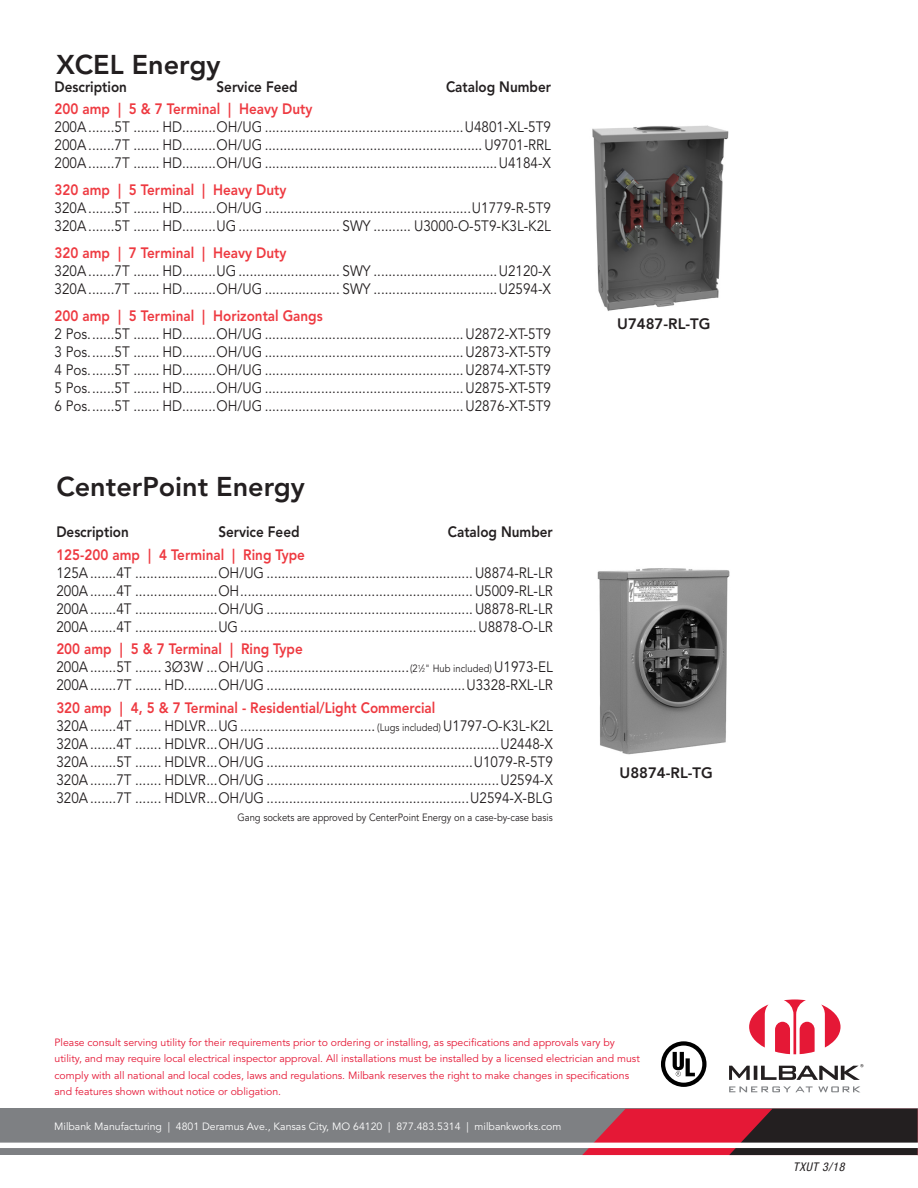
<style>
.page{position:relative;width:918px;height:1188px;background:#fff}
.page>*{position:absolute;margin:0;border:0;box-sizing:border-box;transform-origin:0 0}
.t1{font:800 27px "Avenir LT Std";color:#231f20}
.t2{font:15px/18px "Avenir LT Std";color:#231f20;scale:.9 1}
.t3{font:800 15px "Avenir LT Std";color:#ee3a41;scale:.9 1}
.t4{font:800 15px "Avenir LT Std";color:#231f20;scale:.9 1}
.t5{font:800 15px "Avenir LT Std";color:#231f20}
.t6{font:italic condensed 12px "Helvetica Neue LT Std";letter-spacing:.05em;color:#231f20}
.t7{font:10.5px/16.5px "Avenir LT Std";color:#e51836}
.t8{font:10.5px "Avenir LT Std";color:#fff}
.t9{font:10.5px "Avenir LT Std";color:#231f20;scale:.9 1}
.s1{font-weight:800;color:#ee3a41}
.s2{font-size:10.5px}
.s3{font-size:5.7px}
</style>
<div class="page">
<div style="left:0;top:1109px;width:918px;height:46px;background:#7e8083"></div>
<div style="left:0;top:1142px;width:918px;height:6px;background:#fff"></div>
<svg style="left:749px;top:999px;width:92px;height:55px"></svg>
<svg style="left:729px;top:1086px;width:131px;height:6px"></svg>
<svg style="left:729px;top:1064px;width:134px;height:16px"></svg>
<svg style="left:661px;top:1041px;width:46px;height:46px"></svg>
<svg style="left:582px;top:1109px;width:336px;height:46px"></svg>
<img style="left:592px;top:125px;width:137px;height:186px">
<img style="left:597px;top:568px;width:133px;height:187px">
<h1 class="t1" style="left:56px;top:49px;width:166px">XCEL Energy</h1>
<p class="t4" style="left:55px;top:78px;width:82px">Description</p>
<p class="t4" style="left:217px;top:78px;width:92px">Service Feed</p>
<p class="t4" style="left:446px;top:78px;width:118px">Catalog Number</p>
<p class="t3" style="left:55px;top:100px;width:288px">200 amp | 5 &amp; 7 Terminal | Heavy Duty</p>
<p class="t2" style="left:55px;top:119px;width:553px;text-align:justify">200A.......5T ....... HD.........OH/UG .....................................................U4801-XL-5T9<br>200A.......7T ....... HD.........OH/UG .......................................................... U9701-RRL 200A.......7T ....... HD.........OH/UG ..............................................................U4184-X</p>
<p class="t3" style="left:55px;top:181px;width:259px">320 amp | 5 Terminal | Heavy Duty</p>
<p class="t2" style="left:55px;top:200px;width:553px">320A.......5T ....... HD.........OH/UG .......................................................U1779-R-5T9<br>320A.......5T ....... HD.........UG ........................... SWY .......... U3000-O-5T9-K3L-K2L</p>
<p class="t3" style="left:55px;top:244px;width:259px">320 amp | 7 Terminal | Heavy Duty</p>
<p class="t2" style="left:55px;top:263px;width:553px">320A.......7T ....... HD.........UG ........................... SWY .................................U2120-X<br>320A.......7T ....... HD.........OH/UG .................... SWY .................................U2594-X</p>
<p class="t3" style="left:55px;top:307px;width:299px">200 amp | 5 Terminal | Horizontal Gangs</p>
<p class="t2" style="left:55px;top:326px;width:553px;text-align:justify">2 Pos.......5T ....... HD.........OH/UG .....................................................U2872-XT-5T9<br>3 Pos.......5T ....... HD.........OH/UG .....................................................U2873-XT-5T9<br>4 Pos.......5T ....... HD.........OH/UG .....................................................U2874-XT-5T9<br>5 Pos.......5T ....... HD.........OH/UG .....................................................U2875-XT-5T9<br>6 Pos.......5T ....... HD.........OH/UG .....................................................U2876-XT-5T9</p>
<h1 class="t1" style="left:56px;top:471px;width:250px">CenterPoint Energy</h1>
<p class="t4" style="left:56px;top:523px;width:82px">Description</p>
<p class="t4" style="left:218px;top:523px;width:92px">Service Feed</p>
<p class="t4" style="left:448px;top:523px;width:118px">Catalog Number</p>
<p class="t3" style="left:56px;top:546px;width:278px">125-200 amp | 4 Terminal | Ring Type</p>
<p class="t2" style="left:56px;top:564px;width:553px;text-align:justify">125A.......4T ......................OH/UG ....................................................... U8874-RL-LR 200A.......4T ......................OH.............................................................. U5009-RL-LR 200A.......4T ......................OH/UG ....................................................... U8878-RL-LR 200A.......4T ......................UG ...............................................................U8878-O-LR</p>
<p class="t2" style="left:56px;top:640px;width:553px"><span class="s1">200 amp | 5 &amp; 7 Terminal | Ring Type<br></span>200A.......5T ....... 3Ø3W ...OH/UG ......................................<span class="s2">(2</span><sup>1</sup><span class="s2">⁄</span><span class="s3">2</span><span class="s2">" Hub included)</span> U1973-EL<br>200A.......7T ....... HD.........OH/UG .....................................................U3328-RXL-LR</p>
<p class="t2" style="left:56px;top:699px;width:553px"><span class="s1">320 amp | 4, 5 &amp; 7 Terminal - Residential/Light Commercial<br></span>320A.......4T ....... HDLVR...UG .................................... <span class="s2">(Lugs included)</span> U1797-O-K3L-K2L 320A.......4T ....... HDLVR...OH/UG ..............................................................U2448-X 320A.......5T ....... HDLVR...OH/UG .......................................................U1079-R-5T9<br>320A.......7T ....... HDLVR...OH/UG ..............................................................U2594-X 320A.......7T ....... HDLVR...OH/UG ......................................................U2594-X-BLG</p>
<p class="t9" style="left:237px;top:811px;width:352px">Gang sockets are approved by CenterPoint Energy on a case-by-case basis</p>
<p class="t5" style="left:617px;top:315px;width:95px">U7487-RL-TG</p>
<p class="t5" style="left:620px;top:764px;width:95px">U8874-RL-TG</p>
<p class="t7" style="left:55px;top:1034px;width:587px">Please consult serving utility for their requirements prior to ordering or installing, as specifications and approvals vary by utility, and may require local electrical inspector approval. All installations must be installed by a licensed electrician and must comply with all national and local codes, laws and regulations. Milbank reserves the right to make changes in specifications and features shown without notice or obligation.</p>
<p class="t8" style="left:54px;top:1121px;width:509px">Milbank Manufacturing | 4801 Deramus Ave., Kansas City, MO 64120 | 877.483.5314 | milbankworks.com</p>
<p class="t6" style="left:793px;top:1160px;width:53px">TXUT 3/18</p>
</div>
